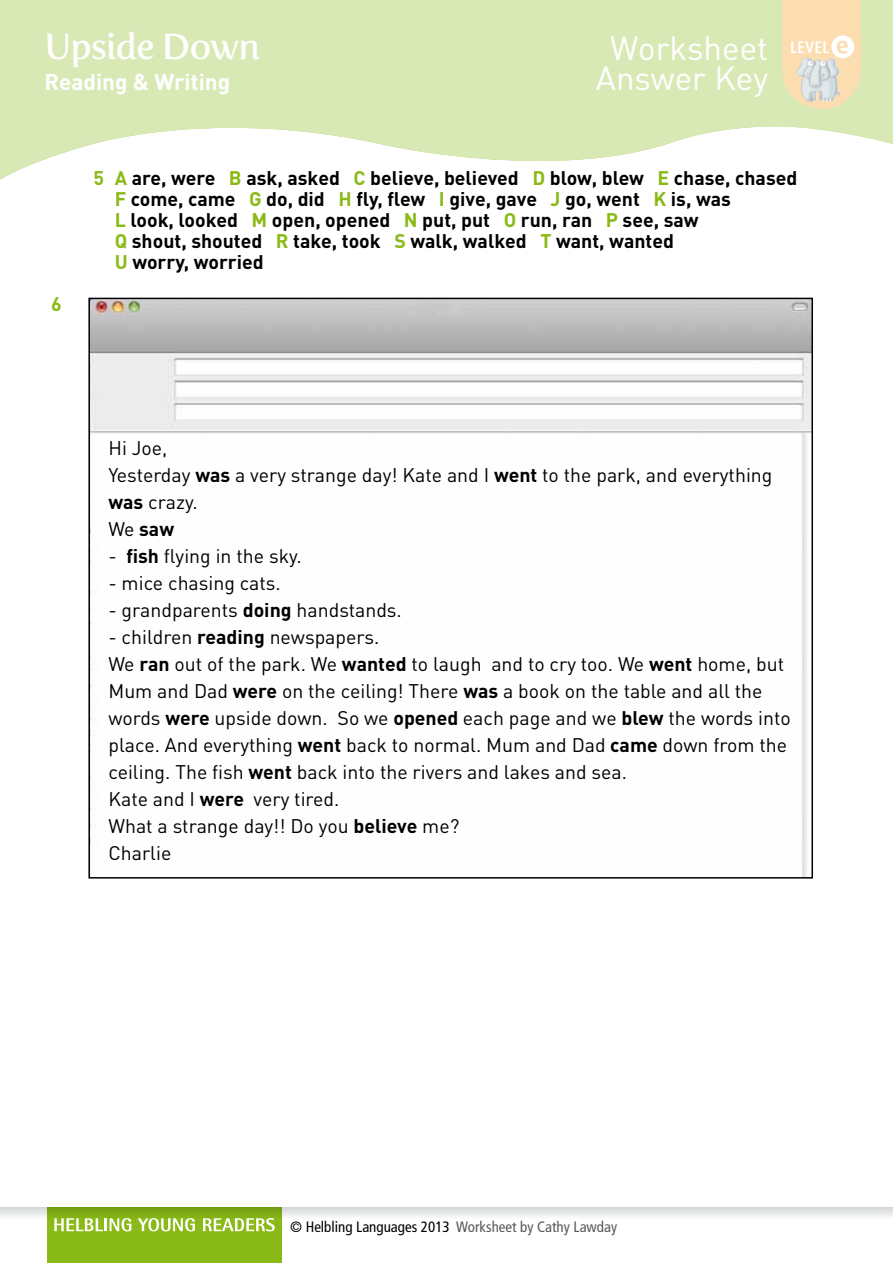
<style>
.page{position:relative;width:893px;height:1263px;background:#fff}
.page>*{position:absolute;margin:0;border:0;box-sizing:border-box;transform-origin:0 0}
.t1{font:36px "Fertigo Pro";letter-spacing:-.02em;color:#fff}
.t2{font:33px/30px "DINOT";color:#fff;text-align:center}
.t3{font:700 22.5px "DINOT";color:#fff}
.t4{font:19.5px/27px "DINOT";color:#000}
.t5{font:700 19.5px/21px "DINOT";color:#000}
.t6{font:700 19.5px "DINOT";color:#89ba17}
.t7{font:condensed 15px "Frutiger";color:#000}
.s1{color:#89ba17}
.s2{font-weight:700}
.s3{color:#58585a}
</style>
<div class="page">
<div style="left:47px;top:1208px;width:234px;height:55px;background:#89ba17"></div>
<svg style="left:0;top:1208px;width:893px;height:29px"></svg>
<svg style="left:203px;top:1218px;width:72px;height:13px"></svg>
<svg style="left:0;top:0;width:893px;height:180px;fill:#d9e9b6"></svg>
<img style="left:91px;top:301px;width:719px;height:574px">
<h1 class="t1" style="left:44px;top:25px;width:217px">Upside Down</h1>
<p class="t3" style="left:44px;top:67px;width:187px">Reading &amp; Writing</p>
<h2 class="t2" style="left:596px;top:32px;width:174px">Worksheet<br>Answer Key</h2>
<p class="t6" style="left:51px;top:291px;width:12px">6</p>
<p class="t5" style="left:115px;top:167px;width:684px;text-indent:-21px"><span class="s1">5 A</span> are, were <span class="s1">B</span> ask, asked <span class="s1">C</span> believe, believed <span class="s1">D</span> blow, blew <span class="s1">E</span> chase, chased <span class="s1">F</span> come, came <span class="s1">G</span> do, did <span class="s1">H</span> fly, flew <span class="s1">I</span> give, gave <span class="s1">J</span> go, went <span class="s1">K</span> is, was<br><span class="s1">L</span> look, looked <span class="s1">M</span> open, opened <span class="s1">N</span> put, put <span class="s1">O</span> run, ran <span class="s1">P</span> see, saw<br><span class="s1">Q</span> shout, shouted <span class="s1">R</span> take, took <span class="s1">S</span> walk, walked <span class="s1">T</span> want, wanted<br><span class="s1">U</span> worry, worried</p>
<p class="t4" style="left:108px;top:433px;width:666px">Hi Joe,<br>Yesterday <span class="s2">was</span> a very strange day! Kate and I <span class="s2">went</span> to the park, and everything <span class="s2">was</span> crazy.<br>We <span class="s2">saw</span></p>
<p class="t4" style="left:108px;top:541px;width:195px">- <span class="s2">fish</span> flying in the sky.</p>
<p class="t4" style="left:108px;top:568px;width:174px">- mice chasing cats.</p>
<p class="t4" style="left:108px;top:595px;width:295px">- grandparents <span class="s2">doing</span> handstands.</p>
<p class="t4" style="left:108px;top:622px;width:684px">- children <span class="s2">reading</span> newspapers.<br>We <span class="s2">ran</span> out of the park. We <span class="s2">wanted</span> to laugh and to cry too. We <span class="s2">went</span> home, but Mum and Dad <span class="s2">were</span> on the ceiling! There <span class="s2">was</span> a book on the table and all the words <span class="s2">were</span> upside down. So we <span class="s2">opened</span> each page and we <span class="s2">blew</span> the words into place. And everything <span class="s2">went</span> back to normal. Mum and Dad <span class="s2">came</span> down from the ceiling. The fish <span class="s2">went</span> back into the rivers and lakes and sea.<br>Kate and I <span class="s2">were</span> very tired.<br>What a strange day!! Do you <span class="s2">believe</span> me?<br>Charlie</p>
<p class="t7" style="left:290px;top:1218px;width:329px">© Helbling Languages 2013 <span class="s3">Worksheet by Cathy Lawday</span></p>
</div>
